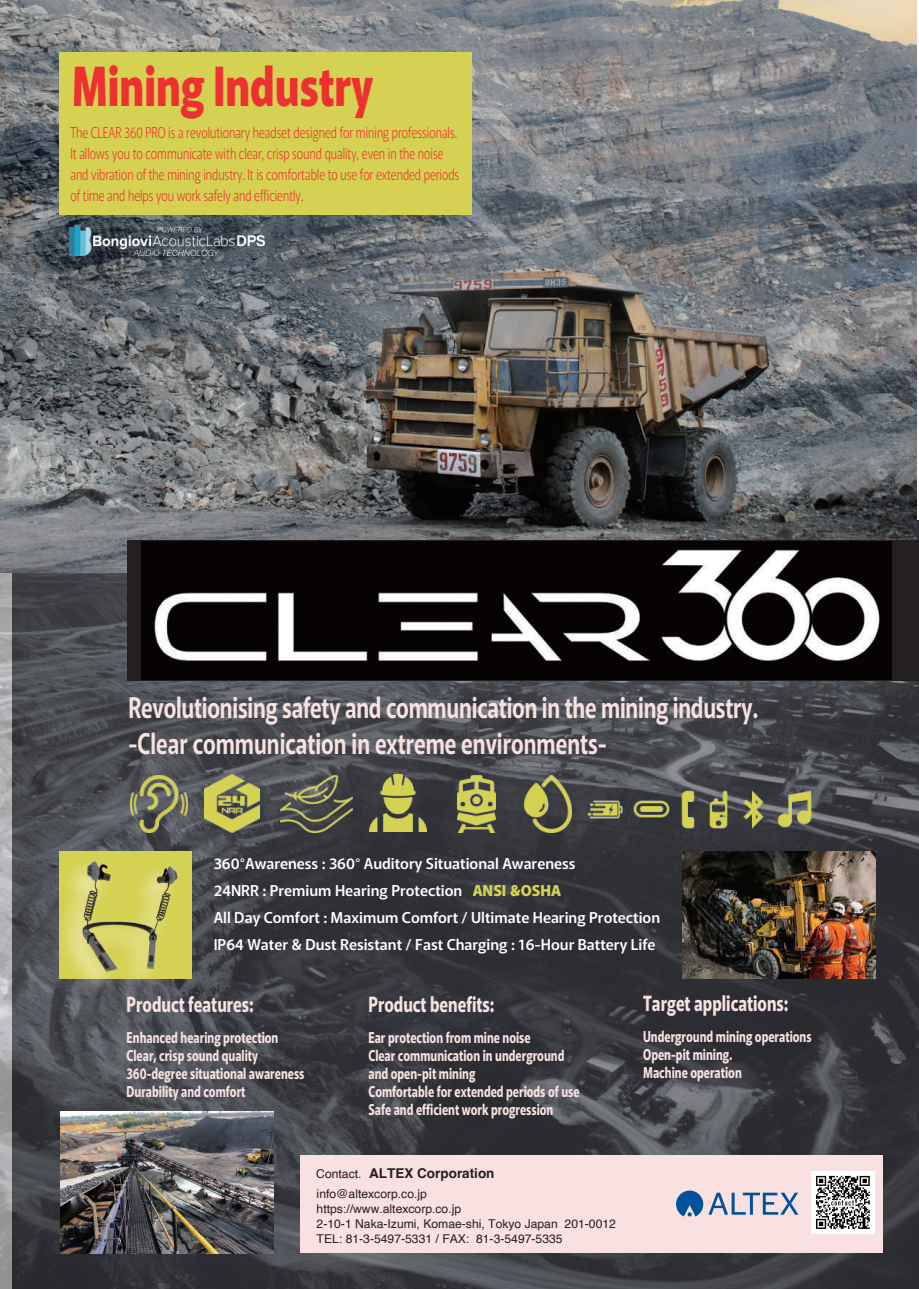
<style>
.page{position:relative;width:919px;height:1289px;background:#fff}
.page>*{position:absolute;margin:0;border:0;box-sizing:border-box;transform-origin:0 0}
.t1{font:800 54px "Murecho";color:#ee3030;scale:.75 1}
.t2{font:600 28.5px/36px "Murecho";letter-spacing:-.01em;color:#f8e1e0;scale:.75 1}
.t3{font:700 21px "Murecho";color:#f8e1e0;scale:.75 1}
.t4{font:700 15px/18px "Murecho";color:#f8e1e0;scale:.75 1}
.t5{font:300 15px/21px "Murecho";color:#ee3030;scale:.75 1}
.t6{font:500 15px/27px "Murecho";color:#fff}
.t7{font:700 13.5px "Helvetica";color:#231f20}
.t8{font:12.15px/14.9px "Helvetica";color:#231f20}
.s1{font-weight:800;color:#d5d152}
</style>
<div class="page">
<img style="left:0;top:0;width:916px;height:568px">
<img style="left:0;top:568px;width:918px;height:720px">
<div style="left:59px;top:53px;width:412px;height:162px;background:#d5d152"></div>
<img style="left:682px;top:851px;width:193px;height:127px">
<img style="left:61px;top:1111px;width:212px;height:142px">
<div style="left:127px;top:540px;width:791px;height:140px;background:#231f20"></div>
<img style="left:141px;top:542px;width:750px;height:138px">
<img style="left:205px;top:774px;width:55px;height:58px">
<img style="left:587px;top:800px;width:35px;height:18px">
<img style="left:634px;top:800px;width:35px;height:18px">
<img style="left:743px;top:790px;width:20px;height:38px">
<img style="left:709px;top:791px;width:18px;height:37px">
<img style="left:681px;top:790px;width:13px;height:38px">
<img style="left:777px;top:790px;width:34px;height:37px">
<img style="left:524px;top:775px;width:48px;height:57px">
<img style="left:130px;top:775px;width:58px;height:57px">
<img style="left:69px;top:225px;width:195px;height:30px">
<img style="left:280px;top:775px;width:73px;height:57px">
<img style="left:370px;top:774px;width:57px;height:57px">
<img style="left:457px;top:775px;width:38px;height:57px">
<div style="left:300px;top:1154px;width:582px;height:98px;background:#f8e1e0"></div>
<svg style="left:676px;top:1190px;width:122px;height:26px"></svg>
<img style="left:811px;top:1171px;width:63px;height:62px">
<img style="left:49px;top:848px;width:141px;height:157px">
<img style="left:74px;top:857px;width:106px;height:119px">
<h1 class="t1" style="left:72px;top:56px;width:403px">Mining Industry</h1>
<p class="t5" style="left:70px;top:123px;width:520px">The CLEAR 360 PRO is a revolutionary headset designed for mining professionals.<br>It allows you to communicate with clear, crisp sound quality, even in the noise and vibration of the mining industry. It is comfortable to use for extended periods of time and helps you work safely and efficiently.</p>
<h2 class="t2" style="left:128px;top:690px;width:840px">Revolutionising safety and communication in the mining industry. -Clear communication in extreme environments-</h2>
<p class="t6" style="left:214px;top:850px;width:448px">360°Awareness : 360° Auditory Situational Awareness<br>24NRR : Premium Hearing Protection <span class="s1">ANSI &amp;OSHA<br></span>All Day Comfort : Maximum Comfort / Ultimate Hearing Protection IP64 Water &amp; Dust Resistant / Fast Charging : 16-Hour Battery Life</p>
<h3 class="t3" style="left:126px;top:992px;width:171px">Product features:</h3>
<p class="t4" style="left:126px;top:1029px;width:239px">Enhanced hearing protection<br>Clear, crisp sound quality<br>360-degree situational awareness<br>Durability and comfort</p>
<h3 class="t3" style="left:368px;top:993px;width:169px">Product benefits:</h3>
<p class="t4" style="left:368px;top:1029px;width:283px">Ear protection from mine noise<br>Clear communication in underground and open-pit mining<br>Comfortable for extended periods of use<br>Safe and efficient work progression</p>
<p class="t7" style="left:369px;top:1164px;width:127px">ALTEX Corporation</p>
<p class="t8" style="left:316px;top:1163px;width:112px;line-height:20.7px">Contact. info@altexcorp.co.jp</p>
<p class="t8" style="left:316px;top:1201px;width:301px">https://www.altexcorp.co.jp<br>2-10-1 Naka-Izumi, Komae-shi, Tokyo Japan 201-0012<br>TEL: 81-3-5497-5331 / FAX: 81-3-5497-5335</p>
<h3 class="t3" style="left:643px;top:991px;width:195px">Target applications:</h3>
<p class="t4" style="left:643px;top:1027px;width:226px">Underground mining operations<br>Open-pit mining.<br>Machine operation</p>
</div>
